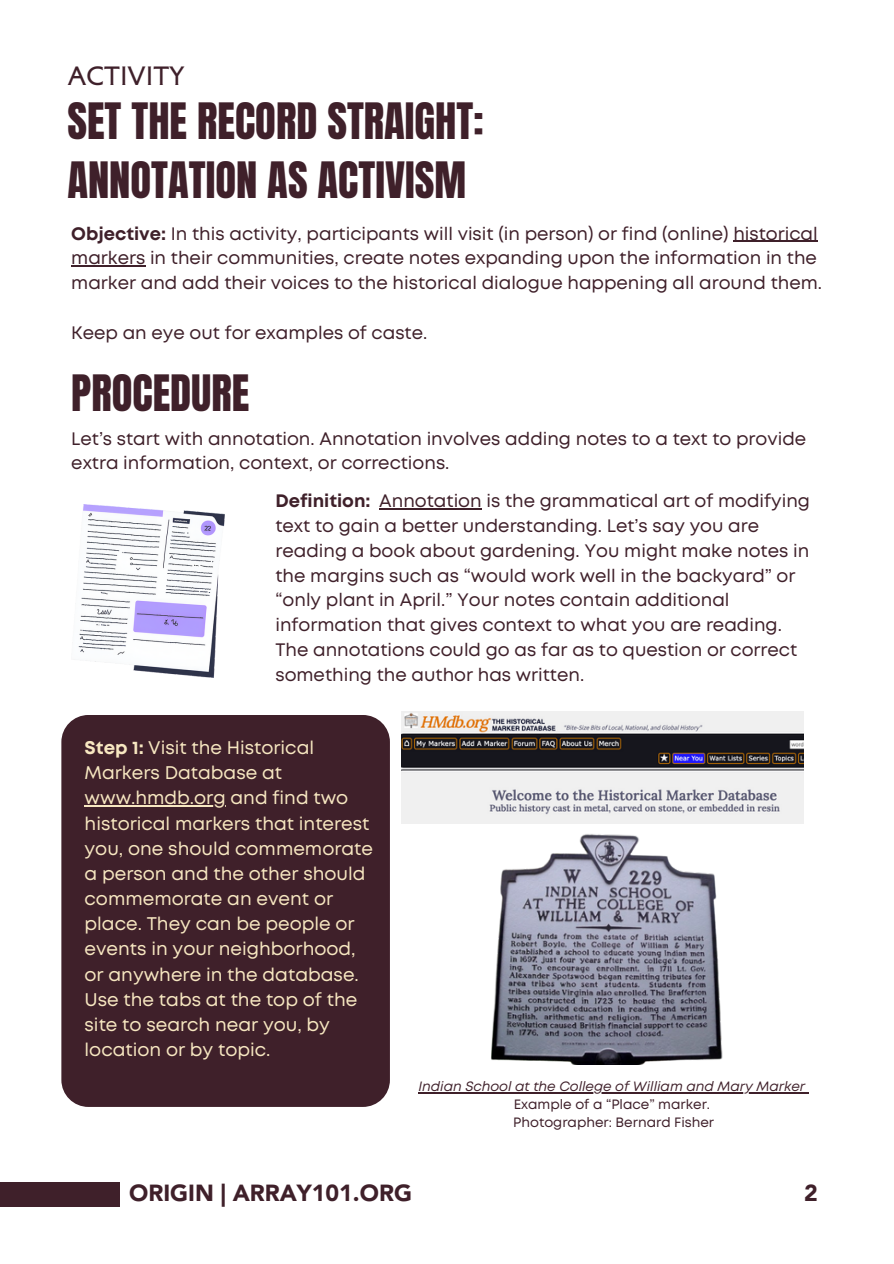
<style>
.page{position:relative;width:894px;height:1264px;background:#fff}
.page>*{position:absolute;margin:0;border:0;box-sizing:border-box;transform-origin:0 0}
.t1{font:42.6px/59.7px "Anton";color:#3f202a}
.t2{font:900 23.1px "Avenir LT Std";color:#3f202a}
.t3{font:23.1px "Petit Serif";color:#3f202a}
.t4{font:18.3px/25.2px "Mont";color:#f7e7c1}
.t5{font:18px/24.8px "Mont";color:#3f202a}
.t6{font:13.5px/18px "Mont";color:#3f202a}
.t7{font:italic 13.5px "Mont";color:#3f202a}
.s1{font-weight:700}
</style>
<div class="page">
<div style="left:0;top:1182px;width:120px;height:25px;background:#3f202a"></div>
<img style="left:402px;top:711px;width:401px;height:112px">
<div style="left:61px;top:715px;width:329px;height:391px;background:#3f202a;border-radius:27px"></div>
<hr style="left:85px;top:805px;width:141px;height:1px;background:#f7e7c1">
<img style="left:491px;top:834px;width:232px;height:230px">
<img style="left:78px;top:504px;width:146px;height:174px">
<hr style="left:379px;top:508px;width:102px;height:1px;background:#3f202a">
<hr style="left:733px;top:241px;width:84px;height:1px;background:#3f202a">
<hr style="left:71px;top:265px;width:74px;height:1px;background:#3f202a">
<hr style="left:418px;top:1092px;width:387px;height:1px;background:#3f202a">
<p class="t3" style="left:67px;top:59px;width:119px">ACTIVITY</p>
<h3 class="t1" style="left:67px;top:91px;width:418px">SET THE RECORD STRAIGHT:<br>ANNOTATION AS ACTIVISM</h3>
<p class="t5" style="left:71px;top:222px;width:752px"><span class="s1">Objective:</span> In this activity, participants will visit (in person) or find (online) historical markers in their communities, create notes expanding upon the information in the marker and add their voices to the historical dialogue happening all around them.</p>
<p class="t5" style="left:71px;top:321px;width:357px">Keep an eye out for examples of caste.</p>
<p class="t1" style="left:71px;top:364px;width:179px">PROCEDURE</p>
<h3 class="t5" style="left:71px;top:427px;width:736px">Let’s start with annotation. Annotation involves adding notes to a text to provide extra information, context, or corrections.</h3>
<h3 class="t5" style="left:275px;top:490px;width:536px"><span class="s1">Definition:</span> Annotation is the grammatical art of modifying text to gain a better understanding. Let’s say you are reading a book about gardening. You might make notes in the margins such as “would work well in the backyard” or “only plant in April.” Your notes contain additional information that gives context to what you are reading.<br>The annotations could go as far as to question or correct something the author has written.</h3>
<h1 class="t4" style="left:85px;top:736px;width:231px"><span class="s1">Step 1:</span> Visit the Historical<br>Markers Database at</h1>
<h3 class="t4" style="left:85px;top:786px;width:290px">www.hmdb.org and find two historical markers that interest you, one should commemorate a person and the other should commemorate an event or place. They can be people or events in your neighborhood, or anywhere in the database.<br>Use the tabs at the top of the site to search near you, by location or by topic.</h3>
<h2 class="t7" style="left:418px;top:1081px;width:388px">Indian School at the College of William and Mary Marker</h2>
<p class="t6" style="left:513px;top:1096px;width:202px">Example of a “Place” marker.<br>Photographer: Bernard Fisher</p>
<p class="t2" style="left:129px;top:1183px;width:284px">ORIGIN | ARRAY101.ORG</p>
<p class="t2" style="left:804px;top:1183px;width:15px">2</p>
</div>
